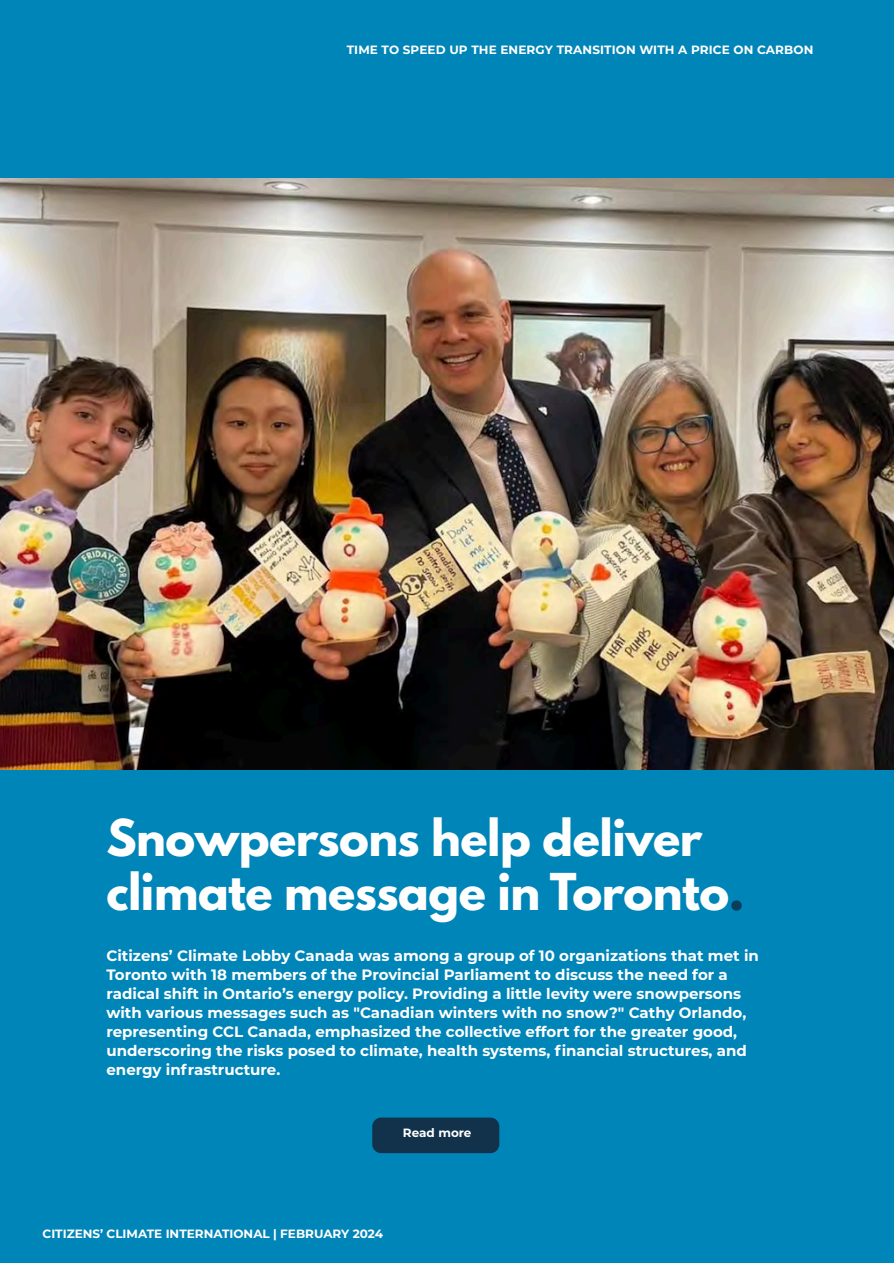
<style>
.page{position:relative;width:894px;height:1263px;background:#fff}
.page>*{position:absolute;margin:0;border:0;box-sizing:border-box;transform-origin:0 0}
.t1{font:700 45px "League Spartan";letter-spacing:-.01em;color:#fff}
.t2{font:700 15px "Montserrat";color:#fff}
.t3{font:700 12px "Montserrat";color:#fff}
.s1{color:#083d5c}
</style>
<div class="page">
<div style="left:0;top:0;width:893px;height:1263px;background:#0085b8"></div>
<div style="left:372px;top:1117px;width:127px;height:36px;background:#12314a;border-radius:9px"></div>
<img style="left:0;top:179px;width:893px;height:590px">
<p class="t3" style="left:346px;top:42px;width:468px">TIME TO SPEED UP THE ENERGY TRANSITION WITH A PRICE ON CARBON</p>
<p class="t1" style="left:106px;top:822px;width:597px">Snowpersons help deliver</p>
<p class="t1" style="left:106px;top:876px;width:639px">climate message in Toronto<span class="s1">.</span></p>
<p class="t2" style="left:106px;top:946px;width:653px">Citizens’ Climate Lobby Canada was among a group of 10 organizations that met in</p>
<p class="t2" style="left:106px;top:965px;width:622px">Toronto with 18 members of the Provincial Parliament to discuss the need for a</p>
<p class="t2" style="left:106px;top:984px;width:636px">radical shift in Ontario’s energy policy. Providing a little levity were snowpersons</p>
<p class="t2" style="left:106px;top:1003px;width:641px">with various messages such as "Canadian winters with no snow?" Cathy Orlando,</p>
<p class="t2" style="left:106px;top:1022px;width:632px">representing CCL Canada, emphasized the collective effort for the greater good,</p>
<p class="t2" style="left:106px;top:1041px;width:641px">underscoring the risks posed to climate, health systems, financial structures, and</p>
<p class="t2" style="left:106px;top:1060px;width:175px">energy infrastructure.</p>
<p class="t3" style="left:403px;top:1126px;width:70px">Read more</p>
<p class="t3" style="left:43px;top:1227px;width:342px">CITIZENS’ CLIMATE INTERNATIONAL | FEBRUARY 2024</p>
</div>
